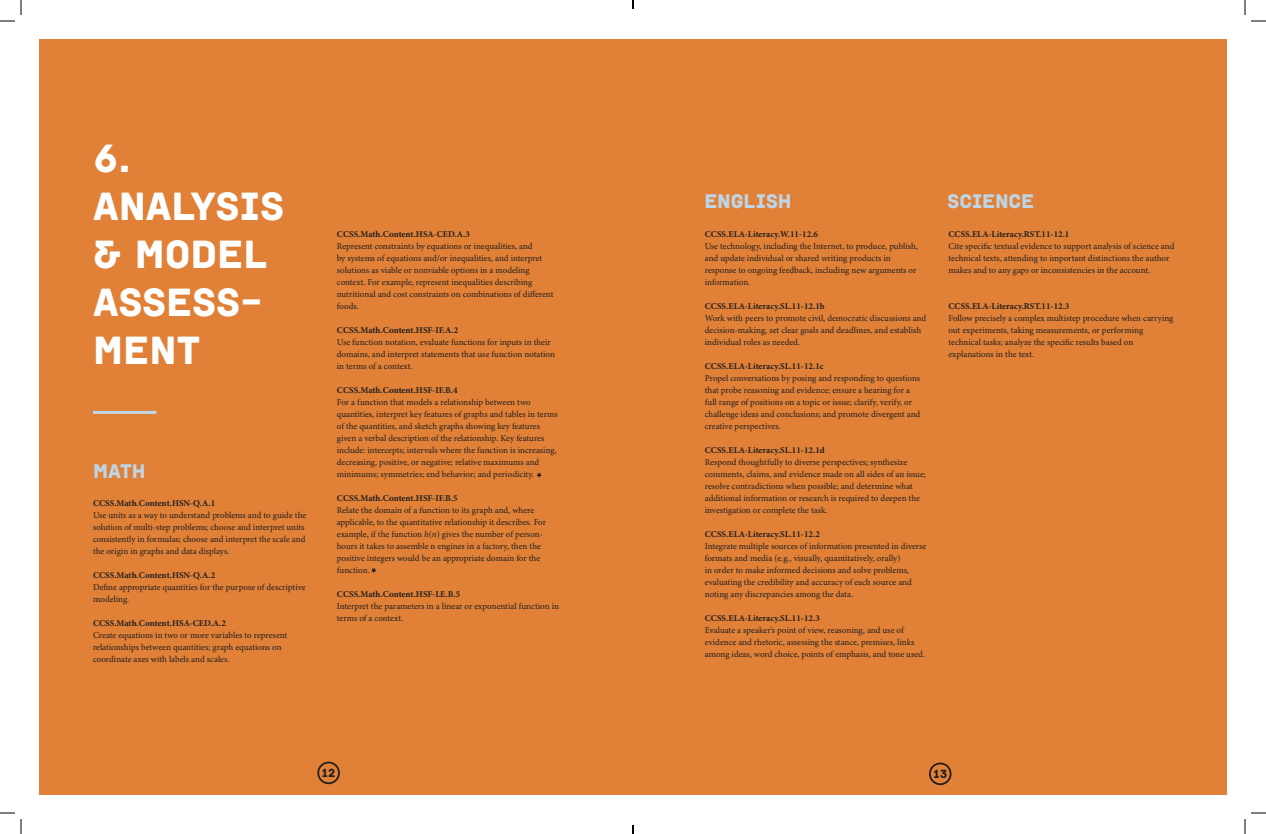
<style>
.page{position:relative;width:1266px;height:834px;background:#fff}
.page>*{position:absolute;margin:0;border:0;box-sizing:border-box;transform-origin:0 0}
.t1{font:40px/48px "Institut";color:#fff}
.t2{font:20px "Institut";letter-spacing:-.005em;color:#bdd6e8}
.t3{font:12px "Institut";color:#231f20}
.t4{font:9px/12px "Minion Pro";color:#231f20}
.t5{font:700 9px "Minion Pro";color:#231f20}
.s1{font-style:italic}
</style>
<div class="page">
<div style="left:39px;top:39px;width:1188px;height:756px;background:#e08137"></div>
<hr style="left:93px;top:411px;width:63px;height:3px;background:#bdd6e8">
<svg style="left:371px;top:568px;width:5px;height:5px"></svg>
<svg style="left:537px;top:473px;width:5px;height:5px"></svg>
<div style="left:929px;top:763px;width:23px;height:22px;border:2px solid #231f20;border-radius:50%"></div>
<div style="left:317px;top:762px;width:23px;height:22px;border:2px solid #231f20;border-radius:50%"></div>
<svg style="left:0;top:0;width:22px;height:22px"></svg>
<svg style="left:0;top:812px;width:22px;height:22px"></svg>
<svg style="left:1244px;top:0;width:22px;height:22px"></svg>
<svg style="left:1244px;top:812px;width:22px;height:22px"></svg>
<svg style="left:632px;top:0;width:2px;height:9px"></svg>
<svg style="left:632px;top:825px;width:2px;height:9px"></svg>
<h1 class="t1" style="left:93px;top:134px;width:193px">6.<br>ANALYSIS &amp; MODEL<br>ASSESS-<br>MENT</h1>
<h2 class="t2" style="left:93px;top:460px;width:54px">MATH</h2>
<p class="t5" style="left:93px;top:497px;width:124px">CCSS.Math.Content.HSN-Q.A.1</p>
<p class="t4" style="left:93px;top:509px;width:215px">Use units as a way to understand problems and to guide the solution of multi-step problems; choose and interpret units consistently in formulas; choose and interpret the scale and the origin in graphs and data displays.</p>
<p class="t5" style="left:93px;top:569px;width:124px">CCSS.Math.Content.HSN-Q.A.2</p>
<p class="t4" style="left:93px;top:581px;width:214px">Define appropriate quantities for the purpose of descriptive modeling.</p>
<p class="t5" style="left:93px;top:617px;width:135px">CCSS.Math.Content.HSA-CED.A.2</p>
<p class="t4" style="left:93px;top:629px;width:196px">Create equations in two or more variables to represent relationships between quantities; graph equations on coordinate axes with labels and scales.</p>
<p class="t5" style="left:337px;top:228px;width:135px">CCSS.Math.Content.HSA-CED.A.3</p>
<p class="t4" style="left:337px;top:240px;width:218px">Represent constraints by equations or inequalities, and<br>by systems of equations and/or inequalities, and interpret solutions as viable or nonviable options in a modeling context. For example, represent inequalities describing nutritional and cost constraints on combinations of different foods.</p>
<p class="t5" style="left:337px;top:324px;width:123px">CCSS.Math.Content.HSF-IF.A.2</p>
<p class="t4" style="left:337px;top:336px;width:220px">Use function notation, evaluate functions for inputs in their domains, and interpret statements that use function notation in terms of a context.</p>
<p class="t5" style="left:337px;top:384px;width:122px">CCSS.Math.Content.HSF-IF.B.4</p>
<p class="t4" style="left:337px;top:396px;width:222px">For a function that models a relationship between two quantities, interpret key features of graphs and tables in terms of the quantities, and sketch graphs showing key features given a verbal description of the relationship. Key features include: intercepts; intervals where the function is increasing, decreasing, positive, or negative; relative maximums and minimums; symmetries; end behavior; and periodicity.</p>
<p class="t5" style="left:337px;top:492px;width:122px">CCSS.Math.Content.HSF-IF.B.5</p>
<p class="t4" style="left:337px;top:504px;width:211px">Relate the domain of a function to its graph and, where applicable, to the quantitative relationship it describes. For example, if the function <span class="s1">h</span>(<span class="s1">n</span>) gives the number of person&shy;hours it takes to assemble n engines in a factory, then the positive integers would be an appropriate domain for the function.</p>
<p class="t5" style="left:337px;top:588px;width:125px">CCSS.Math.Content.HSF-LE.B.5</p>
<p class="t4" style="left:337px;top:600px;width:224px">Interpret the parameters in a linear or exponential function in terms of a context.</p>
<h2 class="t2" style="left:704px;top:191px;width:89px">ENGLISH</h2>
<h2 class="t2" style="left:947px;top:191px;width:88px">SCIENCE</h2>
<p class="t5" style="left:705px;top:228px;width:115px">CCSS.ELA-Literacy.W.11-12.6</p>
<p class="t4" style="left:705px;top:240px;width:215px">Use technology, including the Internet, to produce, publish, and update individual or shared writing products in response to ongoing feedback, including new arguments or information.</p>
<p class="t5" style="left:705px;top:300px;width:121px">CCSS.ELA-Literacy.SL.11-12.1b</p>
<p class="t4" style="left:705px;top:312px;width:223px">Work with peers to promote civil, democratic discussions and decision-making, set clear goals and deadlines, and establish individual roles as needed.</p>
<p class="t5" style="left:705px;top:360px;width:120px">CCSS.ELA-Literacy.SL.11-12.1c</p>
<p class="t4" style="left:705px;top:372px;width:217px">Propel conversations by posing and responding to questions that probe reasoning and evidence; ensure a hearing for a full range of positions on a topic or issue; clarify, verify, or challenge ideas and conclusions; and promote divergent and creative perspectives.</p>
<p class="t5" style="left:705px;top:444px;width:121px">CCSS.ELA-Literacy.SL.11-12.1d</p>
<p class="t4" style="left:705px;top:456px;width:223px">Respond thoughtfully to diverse perspectives; synthesize comments, claims, and evidence made on all sides of an issue; resolve contradictions when possible; and determine what additional information or research is required to deepen the investigation or complete the task.</p>
<p class="t5" style="left:705px;top:528px;width:117px">CCSS.ELA-Literacy.SL.11-12.2</p>
<p class="t4" style="left:705px;top:540px;width:223px">Integrate multiple sources of information presented in diverse formats and media (e.g., visually, quantitatively, orally)<br>in order to make informed decisions and solve problems, evaluating the credibility and accuracy of each source and noting any discrepancies among the data.</p>
<p class="t5" style="left:705px;top:612px;width:117px">CCSS.ELA-Literacy.SL.11-12.3</p>
<p class="t4" style="left:705px;top:624px;width:222px">Evaluate a speaker’s point of view, reasoning, and use of evidence and rhetoric, assessing the stance, premises, links among ideas, word choice, points of emphasis, and tone used.</p>
<p class="t5" style="left:948px;top:228px;width:122px">CCSS.ELA-Literacy.RST.11-12.1</p>
<p class="t4" style="left:948px;top:240px;width:228px">Cite specific textual evidence to support analysis of science and technical texts, attending to important distinctions the author makes and to any gaps or inconsistencies in the account.</p>
<p class="t5" style="left:948px;top:300px;width:122px">CCSS.ELA-Literacy.RST.11-12.3</p>
<p class="t4" style="left:948px;top:312px;width:227px">Follow precisely a complex multistep procedure when carrying out experiments, taking measurements, or performing technical tasks; analyze the specific results based on explanations in the text.</p>
<h3 class="t3" style="left:321px;top:767px;width:15px">12</h3>
<h3 class="t3" style="left:933px;top:768px;width:16px">13</h3>
</div>
